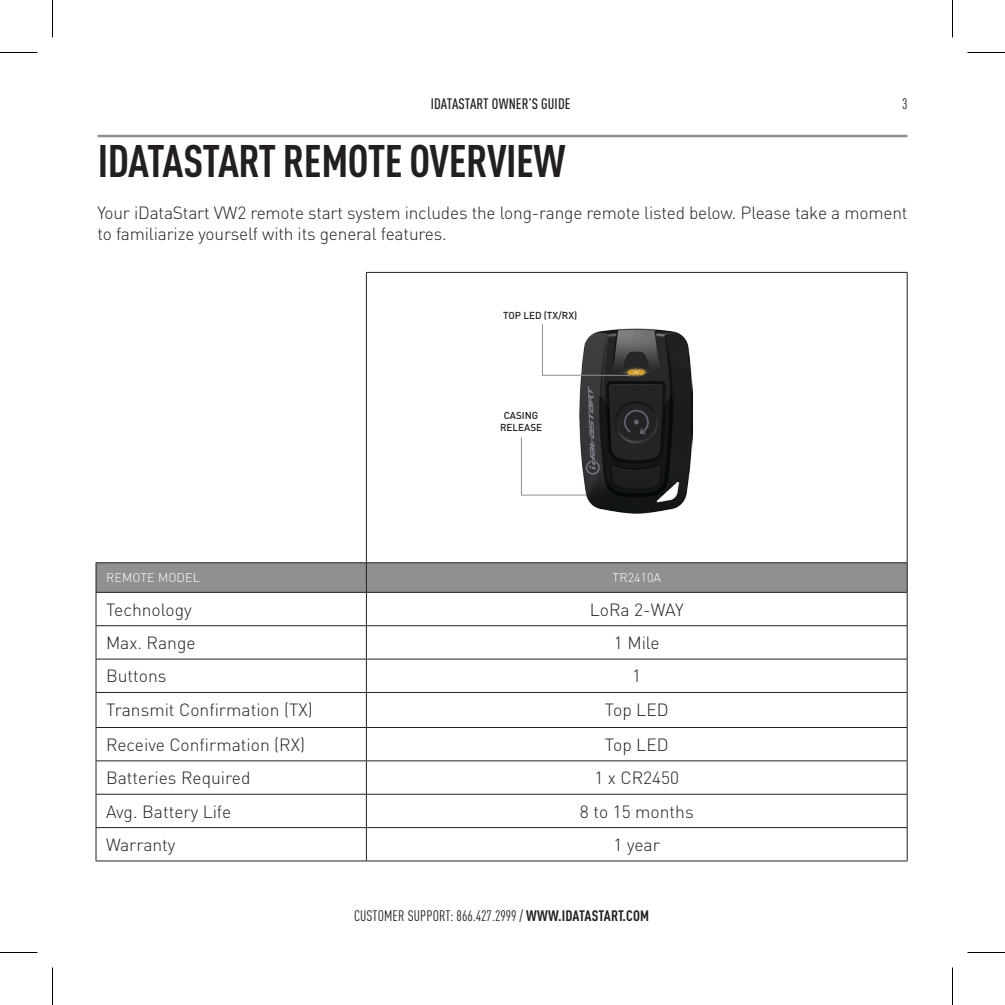
<style>
.page{position:relative;width:1005px;height:1005px;background:#fff}
.page>*{position:absolute;margin:0;border:0;box-sizing:border-box;transform-origin:0 0}
.t1{font:700 condensed 45px "DIN Pro";letter-spacing:-.01em;color:#231f20}
.t2{font:300 17.5px/21px "DIN Pro";letter-spacing:-.01em;color:#231f20}
.t3{font:condensed 15px "DIN Pro";letter-spacing:.005em;color:#231f20}
.t4{font:500 condensed 15px "DIN Pro";letter-spacing:.01em;color:#231f20}
.t5{font:300 12.5px "DIN Pro";letter-spacing:.01em;color:#fff}
.t6{font:500 10px/12px "DIN Pro";color:#231f20;text-align:center}
.s1{font-weight:700}
</style>
<div class="page">
<img style="left:579px;top:329px;width:113px;height:184px">
<hr style="left:366px;top:272px;width:542px;height:1px;background:#231f20">
<hr style="left:366px;top:273px;width:1px;height:289px;background:#231f20">
<hr style="left:907px;top:273px;width:1px;height:289px;background:#231f20">
<hr style="left:96px;top:562px;width:270px;height:1px;background:#231f20">
<hr style="left:366px;top:562px;width:542px;height:1px;background:#231f20">
<svg style="left:96px;top:563px;width:812px;height:29px;background:#8c8d8e"></svg>
<hr style="left:96px;top:592px;width:270px;height:1px;background:#231f20">
<hr style="left:96px;top:593px;width:1px;height:32px;background:#231f20">
<hr style="left:366px;top:592px;width:542px;height:1px;background:#231f20">
<hr style="left:366px;top:593px;width:1px;height:32px;background:#231f20">
<hr style="left:907px;top:593px;width:1px;height:32px;background:#231f20">
<hr style="left:96px;top:625px;width:270px;height:1px;background:#231f20">
<hr style="left:96px;top:626px;width:1px;height:33px;background:#231f20">
<hr style="left:366px;top:625px;width:542px;height:1px;background:#231f20">
<hr style="left:366px;top:626px;width:1px;height:33px;background:#231f20">
<hr style="left:907px;top:626px;width:1px;height:33px;background:#231f20">
<hr style="left:96px;top:659px;width:270px;height:1px;background:#231f20">
<hr style="left:96px;top:659px;width:1px;height:33px;background:#231f20">
<hr style="left:366px;top:659px;width:542px;height:1px;background:#231f20">
<hr style="left:366px;top:659px;width:1px;height:33px;background:#231f20">
<hr style="left:907px;top:659px;width:1px;height:33px;background:#231f20">
<hr style="left:96px;top:692px;width:270px;height:1px;background:#231f20">
<hr style="left:96px;top:693px;width:1px;height:34px;background:#231f20">
<hr style="left:366px;top:692px;width:542px;height:1px;background:#231f20">
<hr style="left:366px;top:693px;width:1px;height:34px;background:#231f20">
<hr style="left:907px;top:693px;width:1px;height:34px;background:#231f20">
<hr style="left:96px;top:727px;width:270px;height:1px;background:#231f20">
<hr style="left:96px;top:728px;width:1px;height:33px;background:#231f20">
<hr style="left:366px;top:727px;width:542px;height:1px;background:#231f20">
<hr style="left:366px;top:728px;width:1px;height:33px;background:#231f20">
<hr style="left:907px;top:728px;width:1px;height:33px;background:#231f20">
<hr style="left:96px;top:760px;width:270px;height:1px;background:#231f20">
<hr style="left:96px;top:761px;width:1px;height:33px;background:#231f20">
<hr style="left:366px;top:760px;width:542px;height:1px;background:#231f20">
<hr style="left:366px;top:761px;width:1px;height:33px;background:#231f20">
<hr style="left:907px;top:761px;width:1px;height:33px;background:#231f20">
<hr style="left:96px;top:794px;width:270px;height:1px;background:#231f20">
<hr style="left:96px;top:795px;width:1px;height:32px;background:#231f20">
<hr style="left:366px;top:794px;width:542px;height:1px;background:#231f20">
<hr style="left:366px;top:795px;width:1px;height:32px;background:#231f20">
<hr style="left:907px;top:795px;width:1px;height:32px;background:#231f20">
<hr style="left:96px;top:827px;width:270px;height:1px;background:#231f20">
<hr style="left:96px;top:828px;width:1px;height:33px;background:#231f20">
<hr style="left:366px;top:827px;width:542px;height:1px;background:#231f20">
<hr style="left:366px;top:828px;width:1px;height:33px;background:#231f20">
<hr style="left:907px;top:828px;width:1px;height:33px;background:#231f20">
<hr style="left:96px;top:861px;width:270px;height:1px;background:#231f20">
<hr style="left:366px;top:861px;width:542px;height:1px;background:#231f20">
<hr style="left:98px;top:135px;width:810px;height:2px;background:#8f9091">
<svg style="left:542px;top:324px;width:89px;height:52px"></svg>
<svg style="left:521px;top:437px;width:66px;height:59px"></svg>
<hr style="left:0;top:52px;width:38px;height:1px;background:#000">
<hr style="left:968px;top:52px;width:37px;height:1px;background:#000">
<hr style="left:0;top:952px;width:38px;height:1px;background:#000">
<hr style="left:968px;top:952px;width:37px;height:1px;background:#000">
<hr style="left:52px;top:0;width:1px;height:38px;background:#000">
<hr style="left:52px;top:968px;width:1px;height:37px;background:#000">
<hr style="left:952px;top:0;width:1px;height:38px;background:#000">
<hr style="left:952px;top:968px;width:1px;height:37px;background:#000">
<p class="t4" style="left:431px;top:92px;width:141px">IDATASTART OWNER’S GUIDE</p>
<p class="t3" style="left:902px;top:93px;width:7px">3</p>
<h1 class="t1" style="left:98px;top:127px;width:469px">IDATASTART REMOTE OVERVIEW</h1>
<p class="t2" style="left:98px;top:201px;width:811px">Your iDataStart VW2 remote start system includes the long-range remote listed below. Please take a moment to familiarize yourself with its general features.</p>
<p class="t6" style="left:503px;top:309px;width:76px">TOP LED (TX/RX)</p>
<p class="t6" style="left:500px;top:409px;width:44px">CASING<br>RELEASE</p>
<p class="t5" style="left:106px;top:569px;width:95px">REMOTE MODEL</p>
<p class="t5" style="left:613px;top:569px;width:50px">TR2410A</p>
<p class="t2" style="left:106px;top:598px;width:87px">Technology</p>
<p class="t2" style="left:590px;top:598px;width:95px">LoRa 2-WAY</p>
<p class="t2" style="left:106px;top:632px;width:91px">Max. Range</p>
<p class="t2" style="left:614px;top:632px;width:47px">1 Mile</p>
<p class="t2" style="left:106px;top:665px;width:62px">Buttons</p>
<p class="t2" style="left:632px;top:665px;width:10px">1</p>
<p class="t2" style="left:106px;top:698px;width:208px">Transmit Confirmation (TX)</p>
<p class="t2" style="left:605px;top:698px;width:65px">Top LED</p>
<p class="t2" style="left:106px;top:733px;width:201px">Receive Confirmation (RX)</p>
<p class="t2" style="left:605px;top:733px;width:65px">Top LED</p>
<p class="t2" style="left:106px;top:767px;width:146px">Batteries Required</p>
<p class="t2" style="left:594px;top:767px;width:86px">1 x CR2450</p>
<p class="t2" style="left:106px;top:800px;width:127px">Avg. Battery Life</p>
<p class="t2" style="left:580px;top:800px;width:115px">8 to 15 months</p>
<p class="t2" style="left:106px;top:833px;width:71px">Warranty</p>
<p class="t2" style="left:614px;top:833px;width:48px">1 year</p>
<p class="t3" style="left:354px;top:904px;width:297px">CUSTOMER SUPPORT: 866.427.2999 / <span class="s1">WWW.IDATASTART.COM</span></p>
</div>
